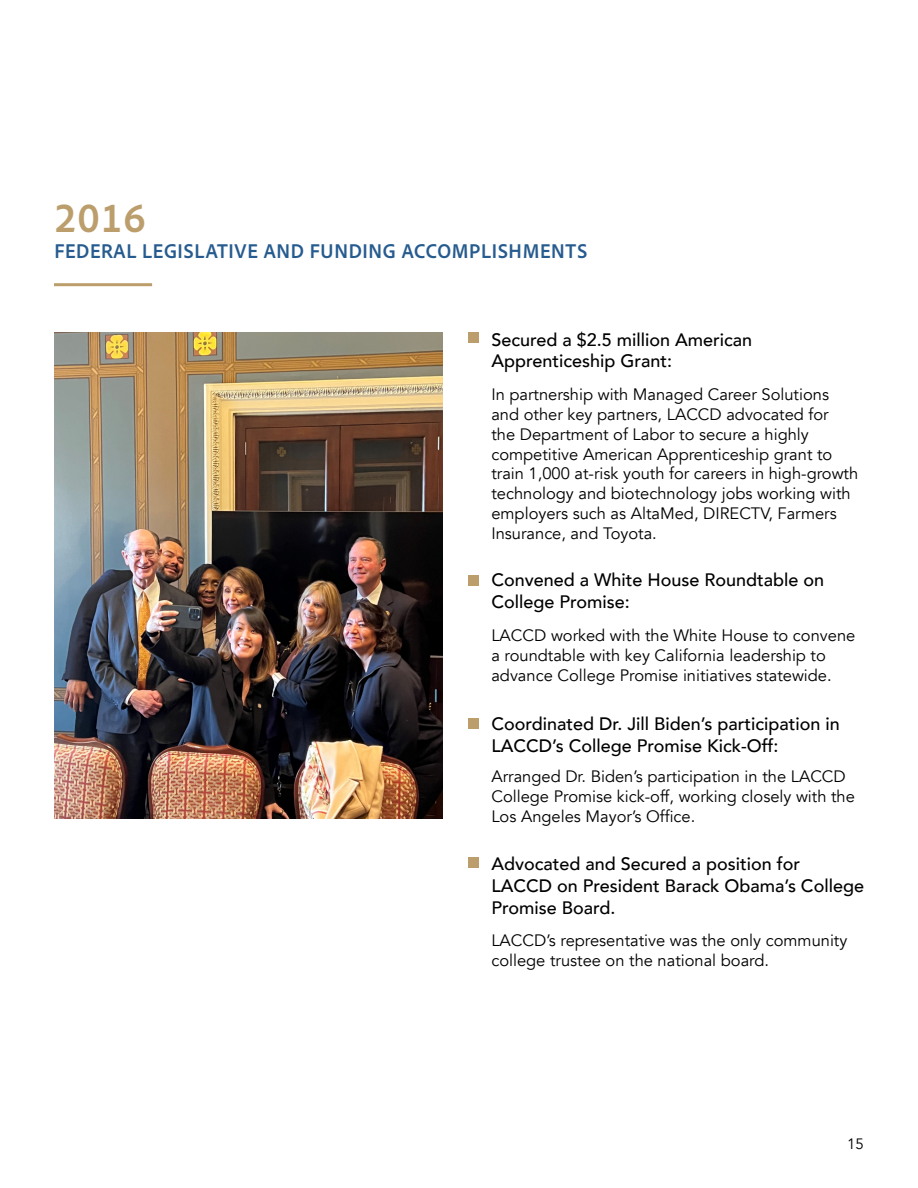
<style>
.page{position:relative;width:918px;height:1188px;background:#fff}
.page>*{position:absolute;margin:0;border:0;box-sizing:border-box;transform-origin:0 0}
.Heading_3{font:700 43.05px "Adobe Clean UX";color:#bb9e6c}
.Subheading_5{font:700 21px "Adobe Clean UX";color:#265b8f}
.Subheading_6{font:500 18px/21.6px "Avenir";color:#000}
.t1{font:16.5px/19.8px "Avenir";color:#000}
.t2{font:15px "Avenir";color:#000}
</style>
<div class="page">
<hr style="left:54px;top:283px;width:98px;height:3px;background:#bb9e6c">
<img style="left:54px;top:332px;width:389px;height:486px">
<div style="left:468px;top:332px;width:11px;height:11px;background:#bb9e6c"></div>
<div style="left:468px;top:575px;width:11px;height:11px;background:#bb9e6c"></div>
<div style="left:468px;top:718px;width:11px;height:11px;background:#bb9e6c"></div>
<div style="left:468px;top:857px;width:11px;height:11px;background:#bb9e6c"></div>
<p class="Heading_3" style="left:54px;top:190px;width:94px">2016</p>
<p class="Subheading_5" style="left:54px;top:238px;width:535px">FEDERAL LEGISLATIVE AND FUNDING ACCOMPLISHMENTS</p>
<p class="Subheading_6" style="left:491px;top:328px;width:262px">Secured a $2.5 million American<br>Apprenticeship Grant:</p>
<p class="t1" style="left:491px;top:385px;width:368px">In partnership with Managed Career Solutions and other key partners, LACCD advocated for<br>the Department of Labor to secure a highly competitive American Apprenticeship grant to train 1,000 at-risk youth for careers in high-growth technology and biotechnology jobs working with employers such as AltaMed, DIRECTV, Farmers Insurance, and Toyota.</p>
<p class="Subheading_6" style="left:491px;top:568px;width:334px">Convened a White House Roundtable on<br>College Promise:</p>
<p class="t1" style="left:491px;top:626px;width:365px">LACCD worked with the White House to convene a roundtable with key California leadership to advance College Promise initiatives statewide.</p>
<p class="Subheading_6" style="left:491px;top:712px;width:350px">Coordinated Dr. Jill Biden’s participation in<br>LACCD’s College Promise Kick-Off:</p>
<p class="t1" style="left:491px;top:767px;width:365px">Arranged Dr. Biden’s participation in the LACCD<br>College Promise kick-off, working closely with the<br>Los Angeles Mayor’s Office.</p>
<p class="Subheading_6" style="left:491px;top:852px;width:374px">Advocated and Secured a position for<br>LACCD on President Barack Obama’s College<br>Promise Board.</p>
<p class="t1" style="left:491px;top:931px;width:358px">LACCD’s representative was the only community college trustee on the national board.</p>
<p class="t2" style="left:847px;top:1135px;width:18px">15</p>
</div>
